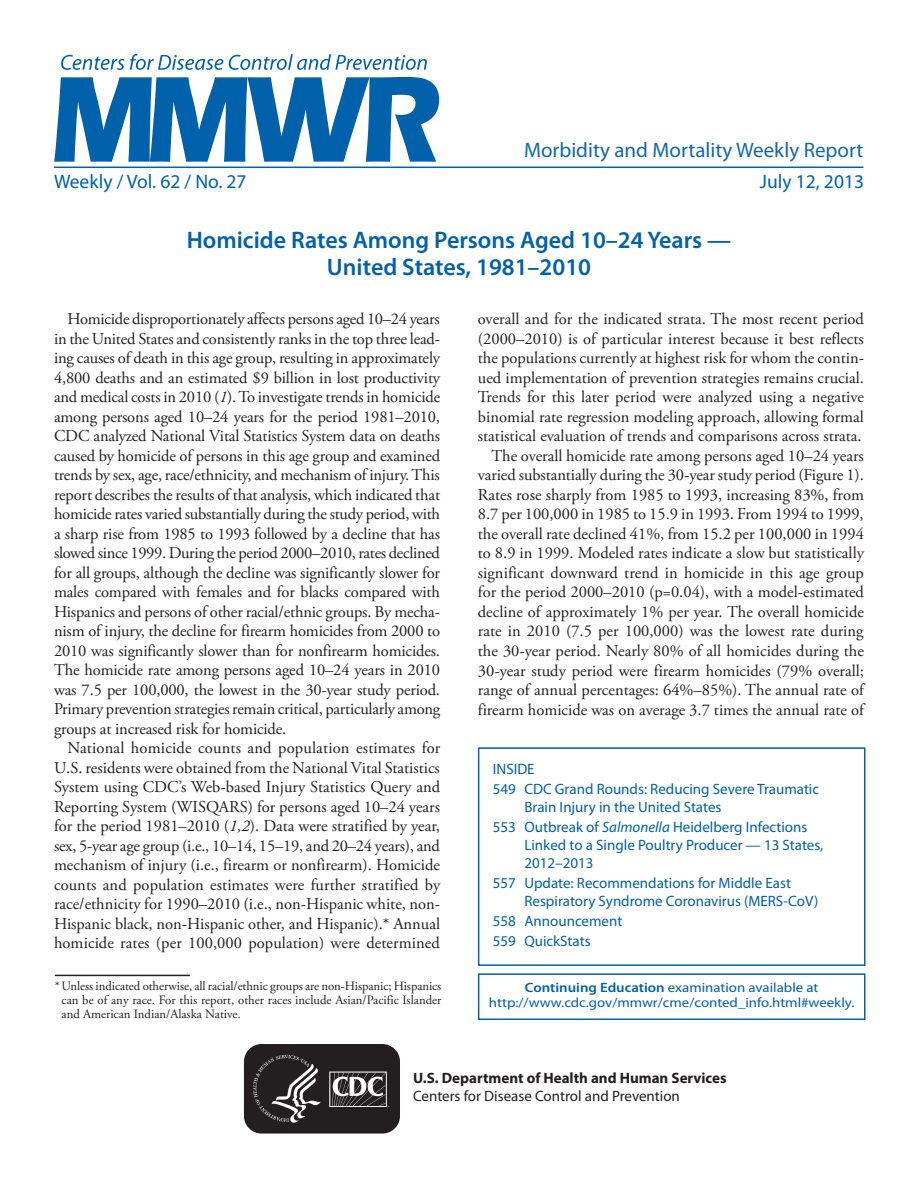
<style>
.page{position:relative;width:918px;height:1188px;background:#fff}
.page>*{position:absolute;margin:0;border:0;box-sizing:border-box;transform-origin:0 0}
.headline{font:600 24px/27px "Myriad Pro";color:#0161ab;text-align:center}
.t1{font:21px "Myriad Pro";color:#1167af}
.cover_date_vol{font:19.5px "Myriad Pro";color:#0161ab}
.body_copy{font:16.5px/19.5px "Adobe Garamond Pro";color:#231f20;text-align:justify}
.toc_headline_to_999{font:15px/18px "Myriad Pro";color:#0161ab}
.t2{font:700 15px/18px "Myriad Pro";color:#231f20}
.ce_callout_box{font:13.5px/15px "Myriad Pro";color:#0161ab;text-align:center;scale:1.1 1}
.footnote_w_rule_text{font:12.75px/14.2px "Adobe Garamond Pro";color:#231f20;text-align:justify}
.s1{font-style:italic}
.s2{font-weight:600}
.s3{font-weight:400}
</style>
<div class="page">
<div style="left:478px;top:747px;width:388px;height:219px;border:2px solid #0161ab"></div>
<div style="left:478px;top:973px;width:388px;height:47px;border:2px solid #0161ab"></div>
<svg style="left:243px;top:1045px;width:157px;height:89px"></svg>
<hr style="left:54px;top:167px;width:810px;height:1px;background:#0161ab">
<svg style="left:54px;top:77px;width:385px;height:85px"></svg>
<svg style="left:61px;top:54px;width:366px;height:16px"></svg>
<hr style="left:55px;top:975px;width:135px;height:1px;background:#231f20">
<p class="t1" style="left:524px;top:137px;width:341px">Morbidity and Mortality Weekly Report</p>
<p class="cover_date_vol" style="left:54px;top:169px;width:194px">Weekly / Vol. 62 / No. 27</p>
<p class="cover_date_vol" style="left:760px;top:169px;width:106px">July 12, 2013</p>
<p class="headline" style="left:187px;top:225px;width:546px">Homicide Rates Among Persons Aged 10–24 Years —<br>United States, 1981–2010</p>
<p class="body_copy" style="left:54px;top:310px;width:388px;text-indent:13px">Homicide disproportionately affects persons aged 10–24 years in the United States and consistently ranks in the top three lead&shy;ing causes of death in this age group, resulting in approximately 4,800 deaths and an estimated $9 billion in lost productivity and medical costs in 2010 (<span class="s1">1</span>). To investigate trends in homicide among persons aged 10–24 years for the period 1981–2010, CDC analyzed National Vital Statistics System data on deaths caused by homicide of persons in this age group and examined trends by sex, age, race/ethnicity, and mechanism of injury. This report describes the results of that analysis, which indicated that homicide rates varied substantially during the study period, with a sharp rise from 1985 to 1993 followed by a decline that has slowed since 1999. During the period 2000–2010, rates declined for all groups, although the decline was significantly slower for males compared with females and for blacks compared with Hispanics and persons of other racial/ethnic groups. By mecha&shy;nism of injury, the decline for firearm homicides from 2000 to 2010 was significantly slower than for nonfirearm homicides.<br>The homicide rate among persons aged 10–24 years in 2010 was 7.5 per 100,000, the lowest in the 30-year study period.<br>Primary prevention strategies remain critical, particularly among groups at increased risk for homicide.</p>
<p class="body_copy" style="left:54px;top:739px;width:388px;text-indent:13px">National homicide counts and population estimates for U.S. residents were obtained from the National Vital Statistics System using CDC’s Web-based Injury Statistics Query and Reporting System (WISQARS) for persons aged 10–24 years for the period 1981–2010 (<span class="s1">1,2</span>). Data were stratified by year, sex, 5-year age group (i.e., 10–14, 15–19, and 20–24 years), and mechanism of injury (i.e., firearm or nonfirearm). Homicide counts and population estimates were further stratified by race/ethnicity for 1990–2010 (i.e., non-Hispanic white, non-Hispanic black, non-Hispanic other, and Hispanic).* Annual homicide rates (per 100,000 population) were determined</p>
<p class="body_copy" style="left:478px;top:310px;width:388px">overall and for the indicated strata. The most recent period (2000–2010) is of particular interest because it best reflects the populations currently at highest risk for whom the contin&shy;ued implementation of prevention strategies remains crucial.<br>Trends for this later period were analyzed using a negative binomial rate regression modeling approach, allowing formal statistical evaluation of trends and comparisons across strata.</p>
<p class="body_copy" style="left:478px;top:447px;width:388px;text-indent:13px">The overall homicide rate among persons aged 10–24 years varied substantially during the 30-year study period (Figure 1).<br>Rates rose sharply from 1985 to 1993, increasing 83%, from 8.7 per 100,000 in 1985 to 15.9 in 1993. From 1994 to 1999, the overall rate declined 41%, from 15.2 per 100,000 in 1994 to 8.9 in 1999. Modeled rates indicate a slow but statistically significant downward trend in homicide in this age group for the period 2000–2010 (p=0.04), with a model-estimated decline of approximately 1% per year. The overall homicide rate in 2010 (7.5 per 100,000) was the lowest rate during the 30-year period. Nearly 80% of all homicides during the 30-year study period were firearm homicides (79% overall; range of annual percentages: 64%–85%). The annual rate of firearm homicide was on average 3.7 times the annual rate of</p>
<p class="toc_headline_to_999" style="left:493px;top:759px;width:43px">INSIDE</p>
<p class="toc_headline_to_999" style="left:524px;top:780px;width:296px;text-indent:-32px">549 CDC Grand Rounds: Reducing Severe Traumatic<br>Brain Injury in the United States</p>
<p class="toc_headline_to_999" style="left:524px;top:818px;width:300px;text-indent:-31px">553 Outbreak of <span class="s1">Salmonella</span> Heidelberg Infections<br>Linked to a Single Poultry Producer — 13 States,<br>2012–2013</p>
<p class="toc_headline_to_999" style="left:524px;top:874px;width:296px;text-indent:-32px">557 Update: Recommendations for Middle East<br>Respiratory Syndrome Coronavirus (MERS-CoV)</p>
<p class="toc_headline_to_999" style="left:493px;top:912px;width:131px">558 Announcement</p>
<p class="toc_headline_to_999" style="left:493px;top:932px;width:99px">559 QuickStats</p>
<p class="ce_callout_box" style="left:489px;top:980px;width:334px"><span class="s2">Continuing Education</span> examination available at http://www.cdc.gov/mmwr/cme/conted_info.html#weekly.</p>
<p class="footnote_w_rule_text" style="left:62px;top:979px;width:381px;text-indent:-7px">*Unless indicated otherwise, all racial/ethnic groups are non-Hispanic; Hispanics can be of any race. For this report, other races include Asian/Pacific Islander and American Indian/Alaska Native.</p>
<p class="t2" style="left:413px;top:1069px;width:315px">U.S. Department of Health and Human Services<br><span class="s3">Centers for Disease Control and Prevention</span></p>
</div>
